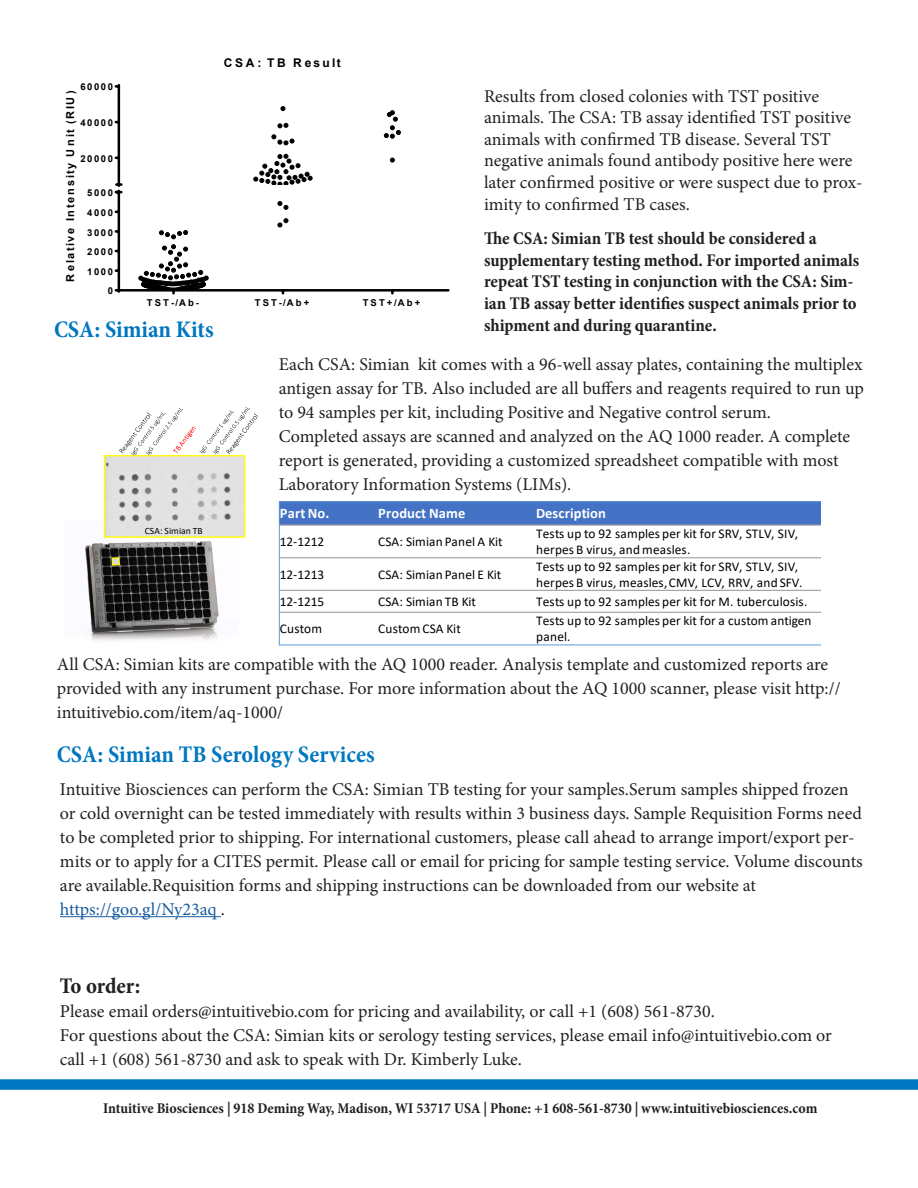
<style>
.page{position:relative;width:918px;height:1188px;background:#fff}
.page>*{position:absolute;margin:0;border:0;box-sizing:border-box;transform-origin:0 0}
.t1{font:700 condensed 24px "Minion Pro";color:#0077c0}
.t2{font:700 condensed 22.5px "Minion Pro";letter-spacing:-.01em;color:#231f20}
.t3{font:18px/24px "Minion Pro";color:#231f20}
.t4{font:700 condensed 18px/21.6px "Minion Pro";color:#231f20}
.t5{font:18px "Minion Pro";color:#175d9e}
.t6{font:700 condensed 15px "Minion Pro";color:#231f20}
.t7{font:700 14.55px "Calibri";letter-spacing:.005em;color:#fff}
.t8{font:13.35px/16.4px "Calibri";color:#000}
.t9{font:700 12px "Arial";letter-spacing:.2em;color:#000}
.t10{font:700 10.95px "Arial";letter-spacing:.185em;color:#000}
.t11{font:9.6px "Calibri";color:#000}
.t12{font:700 9.45px "Arial";letter-spacing:.165em;color:#000}
.s1{color:#231f20}
</style>
<div class="page">
<div style="left:279px;top:502px;width:99px;height:23px;background:#4472c4"></div>
<div style="left:378px;top:502px;width:158px;height:23px;background:#4472c4"></div>
<div style="left:536px;top:502px;width:285px;height:23px;background:#4472c4"></div>
<hr style="left:279px;top:525px;width:542px;height:1px;background:#a6a6a6">
<hr style="left:279px;top:557px;width:542px;height:1px;background:#a6a6a6">
<hr style="left:279px;top:590px;width:542px;height:1px;background:#a6a6a6">
<hr style="left:279px;top:612px;width:542px;height:1px;background:#a6a6a6">
<hr style="left:279px;top:501px;width:1px;height:144px;background:#5b9bd5">
<hr style="left:279px;top:501px;width:542px;height:1px;background:#5b9bd5">
<hr style="left:279px;top:645px;width:542px;height:1px;background:#5b9bd5">
<div style="left:0;top:1079px;width:918px;height:11px;background:#0077c0"></div>
<hr style="left:60px;top:916px;width:161px;height:1px;background:#175d9e">
<img style="left:85px;top:521px;width:134px;height:120px">
<svg style="left:111px;top:557px;width:10px;height:9px"></svg>
<img style="left:106px;top:457px;width:137px;height:79px">
<div style="left:104px;top:455px;width:141px;height:83px;border:1px solid #ff0"></div>
<svg style="left:119px;top:407px;width:139px;height:49px"></svg>
<hr style="left:118px;top:289px;width:330px;height:3px;background:#000">
<hr style="left:118px;top:191px;width:2px;height:101px;background:#000">
<hr style="left:118px;top:85px;width:2px;height:101px;background:#000">
<svg style="left:116px;top:183px;width:5px;height:10px"></svg>
<svg style="left:159px;top:230px;width:29px;height:9px"></svg>
<svg style="left:139px;top:245px;width:69px;height:48px"></svg>
<svg style="left:278px;top:219px;width:10px;height:8px"></svg>
<svg style="left:278px;top:201px;width:10px;height:8px"></svg>
<svg style="left:281px;top:107px;width:4px;height:4px"></svg>
<svg style="left:272px;top:135px;width:22px;height:10px"></svg>
<svg style="left:278px;top:123px;width:10px;height:5px"></svg>
<svg style="left:254px;top:154px;width:58px;height:31px"></svg>
<svg style="left:390px;top:158px;width:4px;height:4px"></svg>
<svg style="left:384px;top:111px;width:16px;height:27px"></svg>
<p class="t12" style="left:80px;top:81px;width:34px">60000</p>
<p class="t10" style="left:63px;top:282px;width:193px;rotate:-90deg">Relative Intensity Unit (RIU)</p>
<p class="t12" style="left:80px;top:116px;width:34px">40000</p>
<p class="t12" style="left:80px;top:152px;width:34px">20000</p>
<p class="t12" style="left:87px;top:186px;width:27px">5000</p>
<p class="t12" style="left:87px;top:206px;width:27px">4000</p>
<p class="t12" style="left:87px;top:226px;width:27px">3000</p>
<p class="t12" style="left:87px;top:245px;width:27px">2000</p>
<p class="t12" style="left:87px;top:265px;width:27px">1000</p>
<p class="t12" style="left:108px;top:284px;width:7px">0</p>
<p class="t9" style="left:224px;top:54px;width:118px">CSA: TB Result</p>
<p class="t12" style="left:147px;top:296px;width:54px">TST-/Ab-</p>
<p class="t12" style="left:255px;top:296px;width:56px">TST-/Ab+</p>
<p class="t12" style="left:363px;top:296px;width:59px">TST+/Ab+</p>
<p class="t1" style="left:54px;top:313px;width:161px">CSA: Simian Kits</p>
<p class="t3" style="left:484px;top:85px;width:380px;line-height:21.6px">Results from closed colonies with TST positive animals. The CSA: TB assay identified TST positive animals with confirmed TB disease. Several TST negative animals found antibody positive here were later confirmed positive or were suspect due to prox&shy;imity to confirmed TB cases.</p>
<p class="t4" style="left:484px;top:228px;width:377px">The CSA: Simian TB test should be considered a supplementary testing method. For imported animals repeat TST testing in conjunction with the CSA: Sim&shy;ian TB assay better identifies suspect animals prior to shipment and during quarantine.</p>
<p class="t11" style="left:145px;top:524px;width:59px">CSA: Simian TB</p>
<p class="t3" style="left:279px;top:353px;width:587px;text-align:justify">Each CSA: Simian kit comes with a 96-well assay plates, containing the multiplex antigen assay for TB. Also included are all buffers and reagents required to run up to 94 samples per kit, including Positive and Negative control serum.</p>
<p class="t3" style="left:279px;top:425px;width:573px">Completed assays are scanned and analyzed on the AQ 1000 reader. A complete report is generated, providing a customized spreadsheet compatible with most<br>Laboratory Information Systems (LIMs).</p>
<p class="t7" style="left:280px;top:503px;width:51px">Part No.</p>
<p class="t7" style="left:378px;top:503px;width:89px">Product Name</p>
<p class="t7" style="left:536px;top:503px;width:71px">Description</p>
<p class="t8" style="left:280px;top:533px;width:46px">12-1212</p>
<p class="t8" style="left:378px;top:533px;width:126px">CSA: Simian Panel A Kit</p>
<p class="t8" style="left:536px;top:525px;width:264px">Tests up to 92 samples per kit for SRV, STLV, SIV, herpes B virus, and measles.</p>
<p class="t8" style="left:280px;top:566px;width:46px">12-1213</p>
<p class="t8" style="left:378px;top:566px;width:125px">CSA: Simian Panel E Kit</p>
<p class="t8" style="left:536px;top:558px;width:268px">Tests up to 92 samples per kit for SRV, STLV, SIV, herpes B virus, measles, CMV, LCV, RRV, and SFV.</p>
<p class="t8" style="left:280px;top:593px;width:46px">12-1215</p>
<p class="t8" style="left:378px;top:593px;width:99px">CSA: Simian TB Kit</p>
<p class="t8" style="left:536px;top:593px;width:273px">Tests up to 92 samples per kit for M. tuberculosis.</p>
<p class="t8" style="left:280px;top:620px;width:44px">Custom</p>
<p class="t8" style="left:378px;top:620px;width:84px">Custom CSA Kit</p>
<p class="t8" style="left:536px;top:612px;width:277px">Tests up to 92 samples per kit for a custom antigen panel.</p>
<p class="t3" style="left:57px;top:653px;width:785px">All CSA: Simian kits are compatible with the AQ 1000 reader. Analysis template and customized reports are provided with any instrument purchase. For more information about the AQ 1000 scanner, please visit http:// intuitivebio.com/item/aq-1000/</p>
<p class="t1" style="left:57px;top:737px;width:319px">CSA: Simian TB Serology Services</p>
<p class="t3" style="left:60px;top:777px;width:804px">Intuitive Biosciences can perform the CSA: Simian TB testing for your samples.Serum samples shipped frozen or cold overnight can be tested immediately with results within 3 business days. Sample Requisition Forms need to be completed prior to shipping. For international customers, please call ahead to arrange import/export per&shy;mits or to apply for a CITES permit. Please call or email for pricing for sample testing service. Volume discounts are available.Requisition forms and shipping instructions can be downloaded from our website at</p>
<p class="t5" style="left:60px;top:897px;width:167px">https://goo.gl/Ny23aq <span class="s1">.</span></p>
<p class="t2" style="left:60px;top:970px;width:82px">To order:</p>
<p class="t3" style="left:60px;top:999px;width:656px">Please email orders@intuitivebio.com for pricing and availability, or call +1 (608) 561-8730.</p>
<p class="t3" style="left:60px;top:1023px;width:773px">For questions about the CSA: Simian kits or serology testing services, please email info@intuitivebio.com or call +1 (608) 561-8730 and ask to speak with Dr. Kimberly Luke.</p>
<p class="t6" style="left:103px;top:1097px;width:716px">Intuitive Biosciences | 918 Deming Way, Madison, WI 53717 USA | Phone: +1 608-561-8730 | www.intuitivebiosciences.com</p>
</div>
